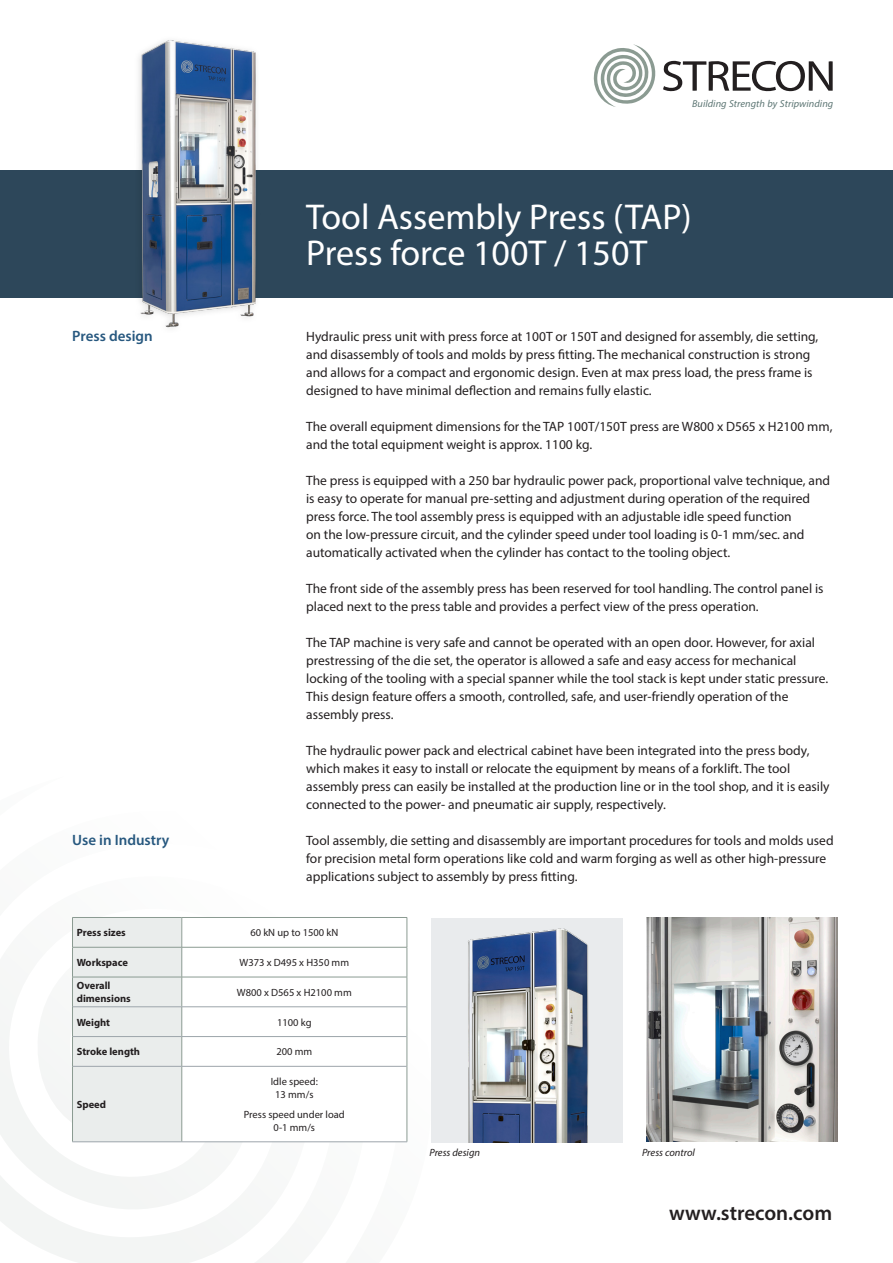
<style>
.page{position:relative;width:893px;height:1263px;background:#fff}
.page>*{position:absolute;margin:0;border:0;box-sizing:border-box;transform-origin:0 0}
.Rubrik{font:36px "Myriad Pro";color:#fff}
.t1{font:600 21px "Myriad Pro";color:#231f20}
.Blå_mellemrubrik{font:600 15px "Myriad Pro";color:#27587f}
.Brødtekst{font:13.5px/18px "Myriad Pro";color:#231f20}
.t2{font:10.5px "Myriad Pro";color:#231f20}
.t3{font:700 10.5px "Myriad Pro";color:#231f20}
.Billedtekst{font:italic 10.5px "Myriad Pro";color:#231f20}
.t4{font:italic 10.2px "Myriad Pro";letter-spacing:.005em;color:#5e7775}
</style>
<div class="page">
<svg style="left:0;top:1019px;width:370px;height:244px"></svg>
<div style="left:0;top:170px;width:893px;height:128px;background:#2d475a"></div>
<svg style="left:593px;top:44px;width:240px;height:63px"></svg>
<img style="left:139px;top:40px;width:117px;height:288px">
<svg style="left:72px;top:917px;width:336px;height:225px"></svg>
<hr style="left:407px;top:1036px;width:1px;height:30px;background:#8b9b92">
<hr style="left:72px;top:1066px;width:1px;height:75px;background:#8b9b92">
<hr style="left:182px;top:1066px;width:1px;height:75px;background:#8b9b92">
<hr style="left:407px;top:1066px;width:1px;height:75px;background:#8b9b92">
<hr style="left:73px;top:1006px;width:109px;height:1px;background:#9da5ab">
<hr style="left:182px;top:1006px;width:225px;height:1px;background:#9da5ab">
<hr style="left:73px;top:1036px;width:109px;height:1px;background:#9da5ab">
<hr style="left:182px;top:1036px;width:225px;height:1px;background:#9da5ab">
<hr style="left:73px;top:1066px;width:109px;height:1px;background:#9da5ab">
<hr style="left:182px;top:1066px;width:225px;height:1px;background:#9da5ab">
<hr style="left:72px;top:1141px;width:110px;height:1px;background:#9da5ab">
<hr style="left:182px;top:1141px;width:225px;height:1px;background:#9da5ab">
<img style="left:646px;top:917px;width:191px;height:224px">
<img style="left:432px;top:922px;width:191px;height:220px">
<p class="t4" style="left:692px;top:98px;width:143px">Building Strength by Stripwinding</p>
<p class="Blå_mellemrubrik" style="left:72px;top:327px;width:82px">Press design</p>
<p class="Blå_mellemrubrik" style="left:72px;top:831px;width:99px">Use in Industry</p>
<p class="Rubrik" style="left:306px;top:195px;width:387px">Tool Assembly Press (TAP)</p>
<p class="Rubrik" style="left:306px;top:231px;width:343px">Press force 100T / 150T</p>
<p class="Brødtekst" style="left:306px;top:327px;width:514px">Hydraulic press unit with press force at 100T or 150T and designed for assembly, die setting, and disassembly of tools and molds by press fitting. The mechanical construction is strong and allows for a compact and ergonomic design. Even at max press load, the press frame is designed to have minimal deflection and remains fully elastic.</p>
<p class="Brødtekst" style="left:306px;top:417px;width:528px">The overall equipment dimensions for the TAP 100T/150T press are W800 x D565 x H2100 mm, and the total equipment weight is approx. 1100 kg.</p>
<p class="Brødtekst" style="left:306px;top:471px;width:525px">The press is equipped with a 250 bar hydraulic power pack, proportional valve technique, and is easy to operate for manual pre-setting and adjustment during operation of the required press force. The tool assembly press is equipped with an adjustable idle speed function<br>on the low-pressure circuit, and the cylinder speed under tool loading is 0-1 mm/sec. and automatically activated when the cylinder has contact to the tooling object.</p>
<p class="Brødtekst" style="left:306px;top:579px;width:519px">The front side of the assembly press has been reserved for tool handling. The control panel is placed next to the press table and provides a perfect view of the press operation.</p>
<p class="Brødtekst" style="left:306px;top:633px;width:524px">The TAP machine is very safe and cannot be operated with an open door. However, for axial prestressing of the die set, the operator is allowed a safe and easy access for mechanical locking of the tooling with a special spanner while the tool stack is kept under static pressure.<br>This design feature offers a smooth, controlled, safe, and user-friendly operation of the assembly press.</p>
<p class="Brødtekst" style="left:306px;top:741px;width:525px">The hydraulic power pack and electrical cabinet have been integrated into the press body, which makes it easy to install or relocate the equipment by means of a forklift. The tool assembly press can easily be installed at the production line or in the tool shop, and it is easily connected to the power- and pneumatic air supply, respectively.</p>
<p class="Brødtekst" style="left:306px;top:831px;width:529px">Tool assembly, die setting and disassembly are important procedures for tools and molds used for precision metal form operations like cold and warm forging as well as other high-pressure applications subject to assembly by press fitting.</p>
<p class="t3" style="left:77px;top:926px;width:51px">Press sizes</p>
<p class="t2" style="left:250px;top:926px;width:90px">60 kN up to 1500 kN</p>
<p class="t3" style="left:77px;top:956px;width:53px">Workspace</p>
<p class="t2" style="left:240px;top:956px;width:111px">W373 x D495 x H350 mm</p>
<p class="t3" style="left:77px;top:979px;width:35px">Overall</p>
<p class="t3" style="left:77px;top:992px;width:56px">dimensions</p>
<p class="t2" style="left:237px;top:986px;width:116px">W800 x D565 x H2100 mm</p>
<p class="t3" style="left:77px;top:1015px;width:35px">Weight</p>
<p class="t2" style="left:277px;top:1015px;width:36px">1100 kg</p>
<p class="t3" style="left:77px;top:1045px;width:65px">Stroke length</p>
<p class="t2" style="left:276px;top:1045px;width:37px">200 mm</p>
<p class="t3" style="left:77px;top:1097px;width:31px">Speed</p>
<p class="t2" style="left:271px;top:1075px;width:49px">Idle speed:</p>
<p class="t2" style="left:275px;top:1088px;width:40px">13 mm/s</p>
<p class="t2" style="left:244px;top:1108px;width:103px">Press speed under load</p>
<p class="t2" style="left:274px;top:1121px;width:43px">0-1 mm/s</p>
<p class="Billedtekst" style="left:429px;top:1146px;width:52px">Press design</p>
<p class="Billedtekst" style="left:642px;top:1146px;width:54px">Press control</p>
<h2 class="t1" style="left:669px;top:1200px;width:165px">www.strecon.com</h2>
</div>
